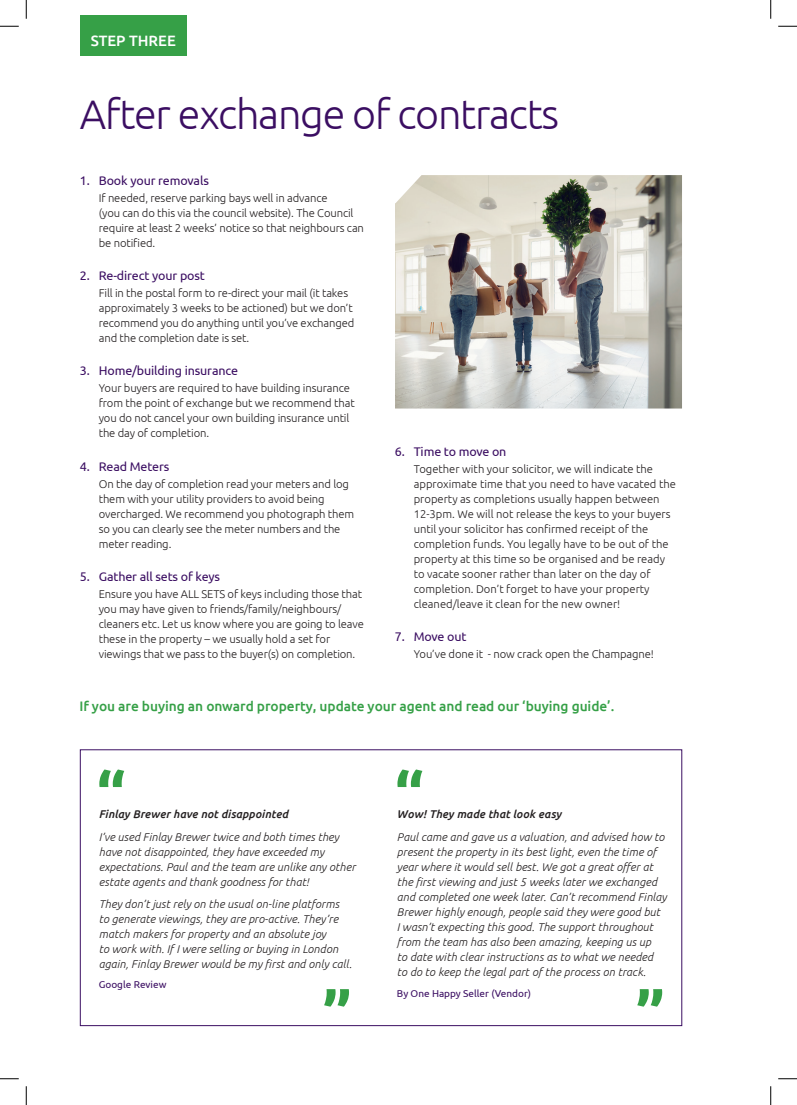
<style>
.page{position:relative;width:797px;height:1105px;background:#fff}
.page>*{position:absolute;margin:0;border:0;box-sizing:border-box;transform-origin:0 0}
.t1{font:700 62.5px "Ubuntu";color:#36a047}
.t2{font:300 41.25px "Ubuntu";letter-spacing:-.03em;color:#3b0e62}
.t3{font:500 15px "Ubuntu";color:#fff}
.t4{font:500 13.75px "Ubuntu";letter-spacing:-.005em;color:#36a047}
.t5{font:12.5px "Ubuntu";letter-spacing:-.01em;color:#3b0e62}
.t6{font:300 11.25px/15px "Ubuntu";letter-spacing:-.01em;color:#231f20}
.t7{font:italic 300 11.25px/15px "Ubuntu";letter-spacing:.01em;color:#231f20}
.t8{font:italic 500 11.25px "Ubuntu";letter-spacing:.01em;color:#231f20}
.t9{font:10px "Ubuntu";color:#3b0e62}
</style>
<div class="page">
<div style="left:80px;top:16px;width:106px;height:40px;background:#36a047"></div>
<div style="left:80px;top:749px;width:602px;height:277px;border:1px solid #3b0e62"></div>
<img style="left:395px;top:175px;width:287px;height:233px">
<svg style="left:0;top:25px;width:19px;height:2px"></svg>
<svg style="left:778px;top:25px;width:19px;height:2px"></svg>
<svg style="left:0;top:1078px;width:19px;height:1px"></svg>
<svg style="left:778px;top:1078px;width:19px;height:1px"></svg>
<svg style="left:25px;top:0;width:2px;height:19px"></svg>
<svg style="left:25px;top:1086px;width:2px;height:19px"></svg>
<svg style="left:770px;top:0;width:1px;height:19px"></svg>
<svg style="left:770px;top:1086px;width:1px;height:19px"></svg>
<p class="t3" style="left:91px;top:31px;width:87px">STEP THREE</p>
<p class="t2" style="left:80px;top:90px;width:480px">After exchange of contracts</p>
<p class="t5" style="left:80px;top:173px;width:130px">1. Book your removals</p>
<p class="t6" style="left:99px;top:190px;width:267px">If needed, reserve parking bays well in advance<br>(you can do this via the council website). The Council require at least 2 weeks’ notice so that neighbours can be notified.</p>
<p class="t5" style="left:80px;top:268px;width:126px">2. Re-direct your post</p>
<p class="t6" style="left:99px;top:285px;width:257px">Fill in the postal form to re-direct your mail (it takes approximately 3 weeks to be actioned) but we don’t recommend you do anything until you’ve exchanged and the completion date is set.</p>
<p class="t5" style="left:80px;top:363px;width:160px">3. Home/building insurance</p>
<p class="t6" style="left:99px;top:380px;width:257px">Your buyers are required to have building insurance from the point of exchange but we recommend that you do not cancel your own building insurance until the day of completion.</p>
<p class="t5" style="left:80px;top:459px;width:91px">4. Read Meters</p>
<p class="t6" style="left:99px;top:476px;width:257px">On the day of completion read your meters and log them with your utility providers to avoid being overcharged. We recommend you photograph them so you can clearly see the meter numbers and the meter reading.</p>
<p class="t5" style="left:80px;top:569px;width:142px">5. Gather all sets of keys</p>
<p class="t6" style="left:99px;top:586px;width:267px">Ensure you have ALL SETS of keys including those that you may have given to friends/family/neighbours/ cleaners etc. Let us know where you are going to leave these in the property – we usually hold a set for viewings that we pass to the buyer(s) on completion.</p>
<p class="t5" style="left:395px;top:444px;width:113px">6. Time to move on</p>
<p class="t6" style="left:414px;top:461px;width:264px">Together with your solicitor, we will indicate the approximate time that you need to have vacated the property as completions usually happen between 12-3pm. We will not release the keys to your buyers until your solicitor has confirmed receipt of the completion funds. You legally have to be out of the property at this time so be organised and be ready to vacate sooner rather than later on the day of completion. Don’t forget to have your property cleaned/leave it clean for the new owner!</p>
<p class="t5" style="left:395px;top:629px;width:73px">7. Move out</p>
<p class="t6" style="left:414px;top:646px;width:242px">You’ve done it - now crack open the Champagne!</p>
<p class="t4" style="left:79px;top:698px;width:536px">If you are buying an onward property, update your agent and read our ‘buying guide’.</p>
<p class="t1" style="left:97px;top:758px;width:30px">“</p>
<p class="t1" style="left:395px;top:758px;width:30px">“</p>
<p class="t8" style="left:99px;top:807px;width:191px">Finlay Brewer have not disappointed</p>
<p class="t7" style="left:99px;top:829px;width:258px">I’ve used Finlay Brewer twice and both times they have not disappointed, they have exceeded my expectations. Paul and the team are unlike any other estate agents and thank goodness for that!</p>
<p class="t7" style="left:99px;top:896px;width:254px">They don’t just rely on the usual on-line platforms to generate viewings, they are pro-active. They’re match makers for property and an absolute joy<br>to work with. If I were selling or buying in London again, Finlay Brewer would be my first and only call.</p>
<p class="t9" style="left:99px;top:978px;width:69px">Google Review</p>
<p class="t1" style="left:351px;top:1018px;width:30px;rotate:-180deg">“</p>
<p class="t8" style="left:397px;top:807px;width:166px">Wow! They made that look easy</p>
<p class="t7" style="left:397px;top:829px;width:271px">Paul came and gave us a valuation, and advised how to present the property in its best light, even the time of year where it would sell best. We got a great offer at the first viewing and just 5 weeks later we exchanged and completed one week later. Can’t recommend Finlay Brewer highly enough, people said they were good but<br>I wasn’t expecting this good. The support throughout from the team has also been amazing, keeping us up<br>to date with clear instructions as to what we needed<br>to do to keep the legal part of the process on track.</p>
<p class="t9" style="left:397px;top:987px;width:136px">By One Happy Seller (Vendor)</p>
<p class="t1" style="left:664px;top:1018px;width:30px;rotate:-180deg">“</p>
</div>
